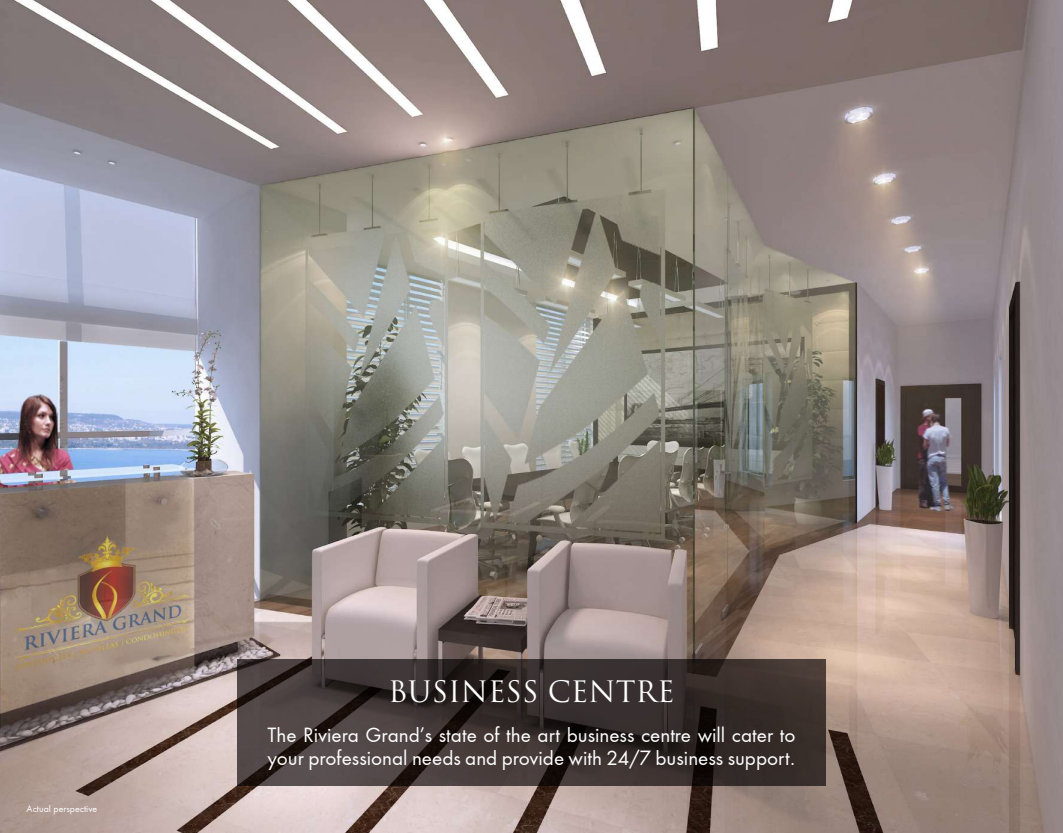
<style>
.page{position:relative;width:1063px;height:833px;background:#fff}
.page>*{position:absolute;margin:0;border:0;box-sizing:border-box;transform-origin:0 0}
.t1{font:28.75px "Trajan Pro";color:#fff}
.t2{font:18.75px/22.5px "Futura ND Book";color:#fff}
.t3{font:8.75px "Futura ND Book";color:#fff}
</style>
<div class="page">
<img style="left:0;top:0;width:1063px;height:833px">
<svg style="left:237px;top:659px;width:589px;height:127px;background:#39302e"></svg>
<p class="t3" style="left:27px;top:803px;width:72px">Actual perspective</p>
<h1 class="t1" style="left:388px;top:673px;width:288px">BUSINESS CENTRE</h1>
<p class="t2" style="left:268px;top:724px;width:529px">The Riviera Grand’s state of the art business centre will cater to your professional needs and provide with 24/7 business support.</p>
</div>
